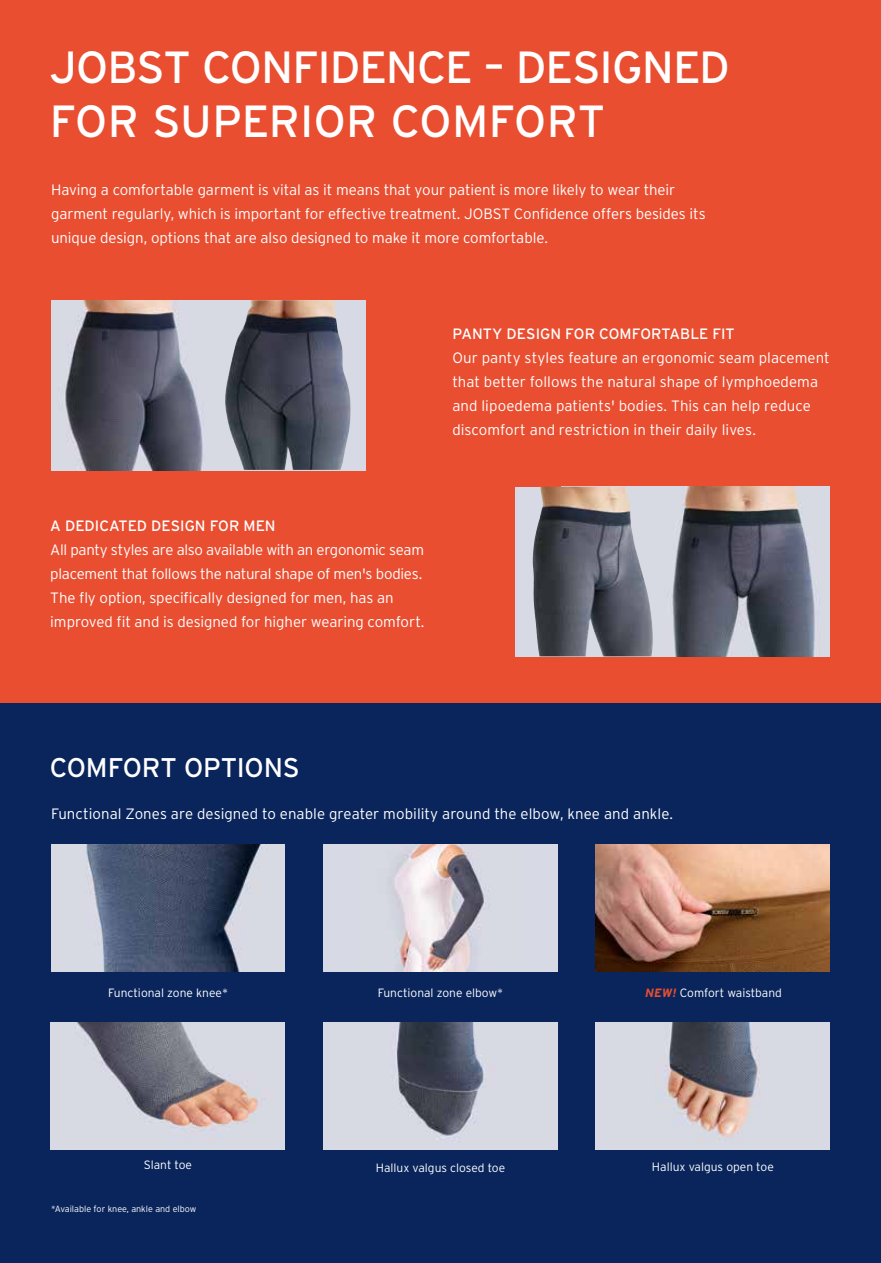
<style>
.page{position:relative;width:881px;height:1263px;background:#fff}
.page>*{position:absolute;margin:0;border:0;box-sizing:border-box;transform-origin:0 0}
.t1{font:45px/54px "Interstate";letter-spacing:-.015em;color:#fff}
.t2{font:27px "Interstate";letter-spacing:-.005em;color:#fff}
.t3{font:300 15px/24px "Interstate";letter-spacing:-.005em;color:#fff}
.t4{font:15px "Interstate";color:#fff}
.t5{font:300 12px "Interstate";color:#fff}
.t6{font:300 9px "Interstate";color:#fff}
.s1{font-weight:700;font-style:italic;color:#e94e2f}
</style>
<div class="page">
<div style="left:0;top:702px;width:880px;height:561px;background:#09255c"></div>
<div style="left:0;top:0;width:880px;height:703px;background:#e94e31"></div>
<img style="left:51px;top:844px;width:233px;height:128px">
<img style="left:323px;top:1022px;width:234px;height:128px">
<div style="left:595px;top:1022px;width:234px;height:128px;background:#d8d9e4"></div>
<img style="left:665px;top:1022px;width:95px;height:120px">
<img style="left:51px;top:1022px;width:234px;height:128px">
<div style="left:323px;top:844px;width:234px;height:128px;background:#d7d9e4"></div>
<img style="left:393px;top:844px;width:93px;height:128px">
<div style="left:51px;top:300px;width:315px;height:170px;background:#d7d9e4"></div>
<img style="left:62px;top:300px;width:142px;height:170px">
<img style="left:225px;top:300px;width:126px;height:170px">
<img style="left:595px;top:844px;width:234px;height:128px">
<div style="left:514px;top:487px;width:315px;height:169px;background:#d7d9e4"></div>
<img style="left:602px;top:487px;width:213px;height:169px">
<img style="left:532px;top:487px;width:70px;height:169px">
<h1 class="t1" style="left:50px;top:39px;width:681px">JOBST CONFIDENCE – DESIGNED<br>FOR SUPERIOR COMFORT</h1>
<p class="t3" style="left:51px;top:178px;width:656px">Having a comfortable garment is vital as it means that your patient is more likely to wear their garment regularly, which is important for effective treatment. JOBST Confidence offers besides its unique design, options that are also designed to make it more comfortable.</p>
<p class="t4" style="left:452px;top:325px;width:284px">PANTY DESIGN FOR COMFORTABLE FIT</p>
<p class="t3" style="left:452px;top:346px;width:379px">Our panty styles feature an ergonomic seam placement that better follows the natural shape of lymphoedema and lipoedema patients' bodies. This can help reduce discomfort and restriction in their daily lives.</p>
<p class="t4" style="left:50px;top:517px;width:227px">A DEDICATED DESIGN FOR MEN</p>
<p class="t3" style="left:50px;top:538px;width:375px">All panty styles are also available with an ergonomic seam placement that follows the natural shape of men's bodies.<br>The fly option, specifically designed for men, has an improved fit and is designed for higher wearing comfort.</p>
<h2 class="t2" style="left:50px;top:752px;width:251px">COMFORT OPTIONS</h2>
<p class="t3" style="left:51px;top:802px;width:623px">Functional Zones are designed to enable greater mobility around the elbow, knee and ankle.</p>
<p class="t5" style="left:108px;top:986px;width:121px">Functional zone knee*</p>
<p class="t5" style="left:377px;top:986px;width:127px">Functional zone elbow*</p>
<p class="t5" style="left:645px;top:986px;width:138px"><span class="s1">NEW!</span> Comfort waistband</p>
<p class="t5" style="left:144px;top:1158px;width:50px">Slant toe</p>
<p class="t5" style="left:375px;top:1161px;width:131px">Hallux valgus closed toe</p>
<p class="t5" style="left:651px;top:1160px;width:123px">Hallux valgus open toe</p>
<p class="t6" style="left:51px;top:1204px;width:147px">*Available for knee, ankle and elbow</p>
</div>
